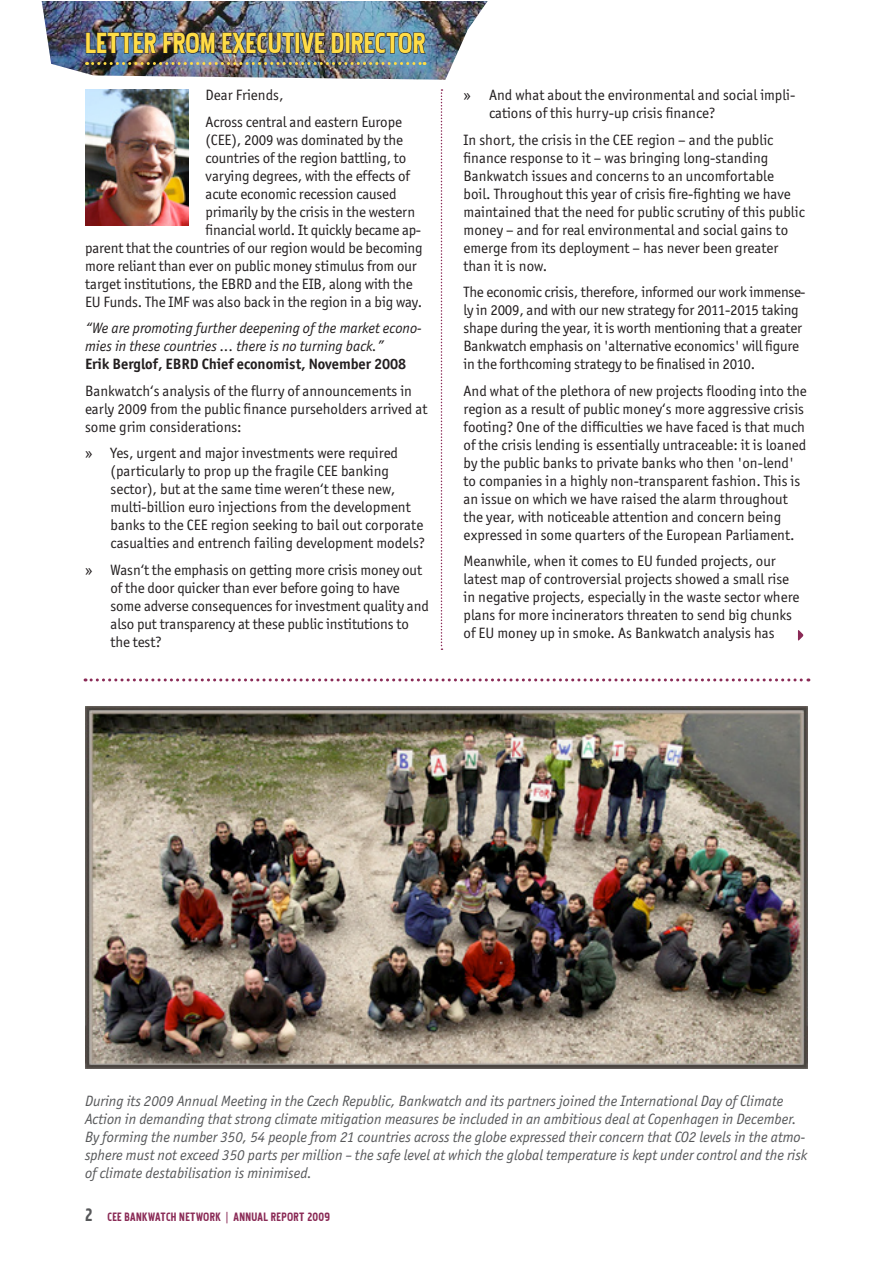
<style>
.page{position:relative;width:893px;height:1263px;background:#fff}
.page>*{position:absolute;margin:0;border:0;box-sizing:border-box;transform-origin:0 0}
.t1{font:36px "Pakenham";color:#ffdc46}
.t2{font:15px/18px "Officina Sans Itc TOT";color:#231f20}
.t3{font:italic 15px/18px "Officina Sans Itc TOT";color:#57585a}
.t4{font:italic 15px/18px "Officina Sans Itc TOT";color:#231f20}
.t5{font:700 15px "Officina Sans Itc TOT";color:#231f20}
.t6{font:15px "Pakenham";letter-spacing:.02em;color:#8a2a56}
.s1{font-size:22.5px;color:#57585a}
</style>
<div class="page">
<img style="left:42px;top:1px;width:446px;height:79px">
<img style="left:85px;top:89px;width:104px;height:136px">
<svg style="left:85px;top:678px;width:724px;height:3px"></svg>
<img style="left:85px;top:707px;width:723px;height:361px">
<svg style="left:87px;top:62px;width:338px;height:3px"></svg>
<img style="left:85px;top:32px;width:130px;height:22px">
<img style="left:222px;top:32px;width:103px;height:22px">
<svg style="left:331px;top:32px;width:13px;height:22px"></svg>
<div style="left:346px;top:32px;width:4px;height:21px;border:1px solid #231f20"></div>
<svg style="left:351px;top:32px;width:76px;height:22px;background:#55758b"></svg>
<svg style="left:798px;top:630px;width:6px;height:11px"></svg>
<svg style="left:441px;top:89px;width:1px;height:561px"></svg>
<h1 class="t1" style="left:85px;top:27px;width:342px">LETTER FROM EXECUTIVE DIRECTOR</h1>
<p class="t2" style="left:206px;top:82px;width:198px;line-height:26.5px">Dear Friends,<br>Across central and eastern Europe</p>
<p class="t2" style="left:206px;top:131px;width:199px">(CEE), 2009 was dominated by the</p>
<p class="t2" style="left:206px;top:149px;width:202px">countries of the region battling, to</p>
<p class="t2" style="left:206px;top:167px;width:206px">varying degrees, with the effects of</p>
<p class="t2" style="left:206px;top:185px;width:193px">acute economic recession caused</p>
<p class="t2" style="left:206px;top:203px;width:211px">primarily by the crisis in the western</p>
<p class="t2" style="left:206px;top:221px;width:217px">financial world. It quickly became ap-</p>
<p class="t2" style="left:85px;top:239px;width:339px">parent that the countries of our region would be becoming</p>
<p class="t2" style="left:85px;top:257px;width:333px">more reliant than ever on public money stimulus from our</p>
<p class="t2" style="left:85px;top:275px;width:329px">target institutions, the EBRD and the EIB, along with the</p>
<p class="t2" style="left:85px;top:293px;width:339px">EU Funds. The IMF was also back in the region in a big way.</p>
<p class="t4" style="left:85px;top:319px;width:338px">“We are promoting further deepening of the market econo&shy;mies in these countries ... there is no turning back.”</p>
<p class="t5" style="left:85px;top:355px;width:323px">Erik Berglof, EBRD Chief economist, November 2008</p>
<p class="t2" style="left:85px;top:382px;width:344px">Bankwatch‘s analysis of the flurry of announcements in early 2009 from the public finance purseholders arrived at some grim considerations:</p>
<p class="t2" style="left:111px;top:444px;width:316px;text-indent:-26px">» Yes, urgent and major investments were required (particularly to prop up the fragile CEE banking sector), but at the same time weren‘t these new, multi-billion euro injections from the development banks to the CEE region seeking to bail out corporate casualties and entrench failing development models?</p>
<p class="t2" style="left:111px;top:561px;width:320px;text-indent:-26px">» Wasn‘t the emphasis on getting more crisis money out of the door quicker than ever before going to have some adverse consequences for investment quality and also put transparency at these public institutions to the test?</p>
<p class="t2" style="left:489px;top:86px;width:308px;text-indent:-26px">» And what about the environmental and social impli&shy;cations of this hurry-up crisis finance?</p>
<p class="t2" style="left:463px;top:131px;width:343px">In short, the crisis in the CEE region – and the public finance response to it – was bringing long-standing Bankwatch issues and concerns to an uncomfortable boil. Throughout this year of crisis fire-fighting we have maintained that the need for public scrutiny of this public money – and for real environmental and social gains to emerge from its deployment – has never been greater than it is now.</p>
<p class="t2" style="left:463px;top:283px;width:343px">The economic crisis, therefore, informed our work immense&shy;ly in 2009, and with our new strategy for 2011-2015 taking shape during the year, it is worth mentioning that a greater Bankwatch emphasis on 'alternative economics' will figure in the forthcoming strategy to be finalised in 2010.</p>
<p class="t2" style="left:463px;top:382px;width:345px">And what of the plethora of new projects flooding into the region as a result of public money‘s more aggressive crisis footing? One of the difficulties we have faced is that much of the crisis lending is essentially untraceable: it is loaned by the public banks to private banks who then 'on-lend' to companies in a highly non-transparent fashion. This is an issue on which we have raised the alarm throughout the year, with noticeable attention and concern being expressed in some quarters of the European Parliament.</p>
<p class="t2" style="left:463px;top:552px;width:337px">Meanwhile, when it comes to EU funded projects, our latest map of controversial projects showed a small rise in negative projects, especially in the waste sector where plans for more incinerators threaten to send big chunks of EU money up in smoke. As Bankwatch analysis has</p>
<p class="t3" style="left:85px;top:1092px;width:724px">During its 2009 Annual Meeting in the Czech Republic, Bankwatch and its partners joined the International Day of Climate Action in demanding that strong climate mitigation measures be included in an ambitious deal at Copenhagen in December.<br>By forming the number 350, 54 people from 21 countries across the globe expressed their concern that CO2 levels in the atmo&shy;sphere must not exceed 350 parts per million – the safe level at which the global temperature is kept under control and the risk of climate destabilisation is minimised.</p>
<p class="t6" style="left:85px;top:1210px;width:247px"><span class="s1">2</span> CEE BANKWATCH NETWORK | ANNUAL REPORT 2009</p>
</div>
